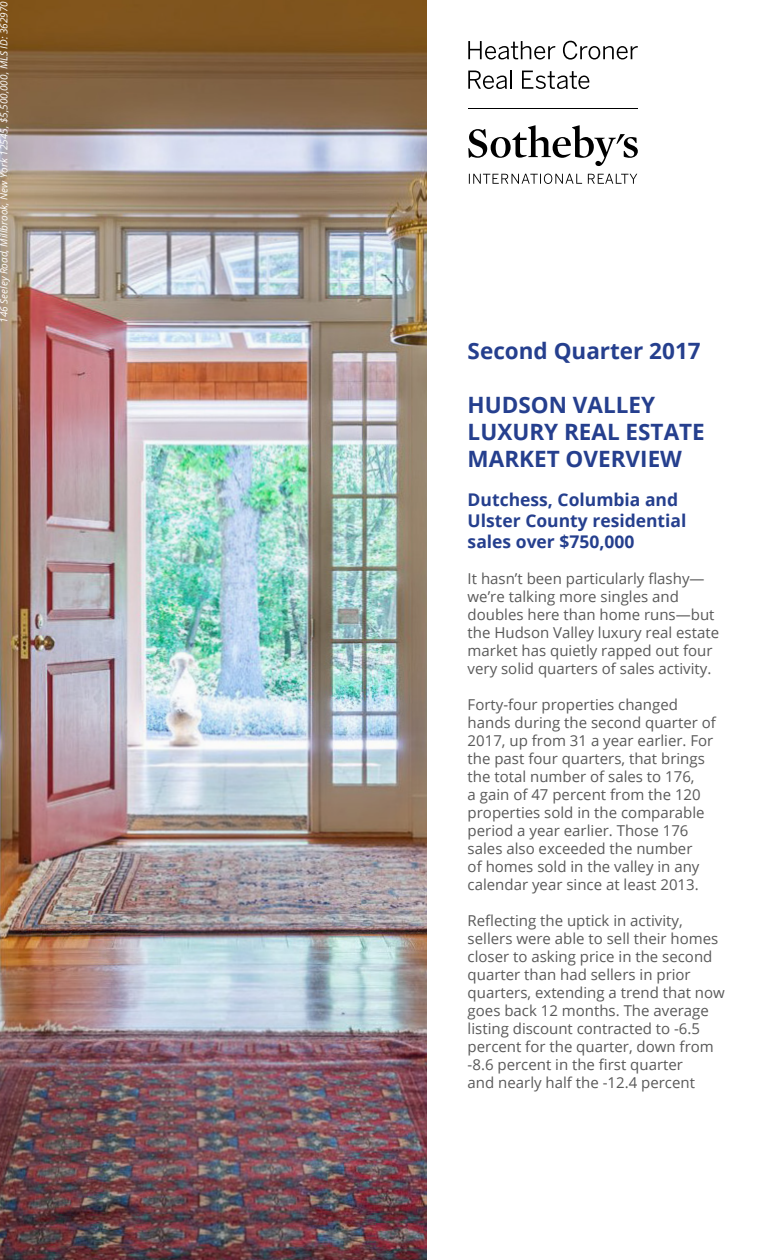
<style>
.page{position:relative;width:765px;height:1260px;background:#fff}
.page>*{position:absolute;margin:0;border:0;box-sizing:border-box;transform-origin:0 0}
.t1{font:700 22.5px/27px "Open Sans";color:#253f8e}
.t2{font:700 17.5px/21px "Open Sans";color:#253f8e}
.t3{font:15px/18px "Open Sans";color:#595959}
.t4{font:italic 10px "Open Sans";color:#fff}
</style>
<div class="page">
<hr style="left:468px;top:108px;width:170px;height:1px;background:#000">
<svg style="left:468px;top:125px;width:170px;height:41px"></svg>
<svg style="left:469px;top:174px;width:168px;height:10px"></svg>
<svg style="left:468px;top:41px;width:87px;height:19px"></svg>
<svg style="left:563px;top:41px;width:75px;height:19px"></svg>
<svg style="left:468px;top:71px;width:44px;height:18px"></svg>
<svg style="left:522px;top:71px;width:67px;height:18px"></svg>
<img style="left:0;top:0;width:426px;height:1260px">
<p class="t4" style="left:-3px;top:323px;width:323px;rotate:-90deg">146 Seeley Road, Millbrook, New York 12545, $5,500,000, MLS ID: 362970</p>
<p class="t1" style="left:468px;top:337px;width:235px">Second Quarter 2017</p>
<p class="t1" style="left:468px;top:391px;width:189px">HUDSON VALLEY</p>
<p class="t1" style="left:468px;top:418px;width:239px">LUXURY REAL ESTATE<br>MARKET OVERVIEW</p>
<p class="t2" style="left:468px;top:489px;width:212px">Dutchess, Columbia and</p>
<p class="t2" style="left:468px;top:510px;width:220px">Ulster County residential sales over $750,000</p>
<p class="t3" style="left:468px;top:569px;width:253px">It hasn’t been particularly flashy— we’re talking more singles and doubles here than home runs—but the Hudson Valley luxury real estate market has quietly rapped out four very solid quarters of sales activity.</p>
<p class="t3" style="left:468px;top:695px;width:250px">Forty-four properties changed hands during the second quarter of<br>2017, up from 31 a year earlier. For the past four quarters, that brings the total number of sales to 176,<br>a gain of 47 percent from the 120 properties sold in the comparable period a year earlier. Those 176 sales also exceeded the number<br>of homes sold in the valley in any calendar year since at least 2013.</p>
<p class="t3" style="left:468px;top:911px;width:259px">Reflecting the uptick in activity, sellers were able to sell their homes closer to asking price in the second quarter than had sellers in prior quarters, extending a trend that now goes back 12 months. The average listing discount contracted to -6.5 percent for the quarter, down from -8.6 percent in the first quarter<br>and nearly half the -12.4 percent</p>
</div>
